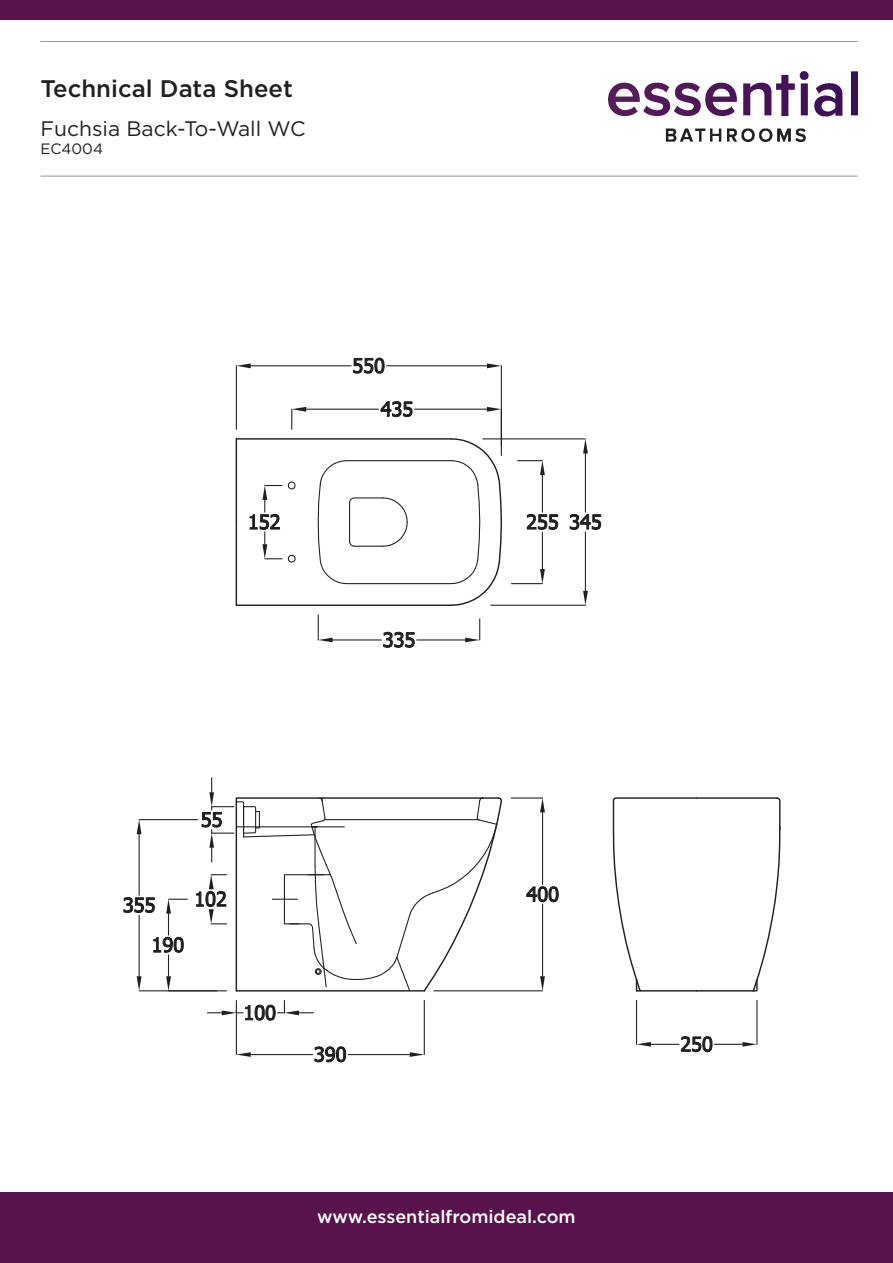
<style>
.page{position:relative;width:893px;height:1263px;background:#fff}
.page>*{position:absolute;margin:0;border:0;box-sizing:border-box;transform-origin:0 0}
.t1{font:500 24px "Gotham HTF";color:#231f20}
.t2{font:21px "Gotham HTF";color:#231f20}
.t3{font:500 18px "Gotham HTF";color:#fff}
.t4{font:15px "Gotham HTF";color:#231f20}
</style>
<div class="page">
<div style="left:0;top:1193px;width:893px;height:70px;background:#58134d"></div>
<hr style="left:40px;top:41px;width:817px;height:1px;background:#939598">
<hr style="left:40px;top:176px;width:817px;height:1px;background:#939598">
<div style="left:0;top:0;width:893px;height:20px;background:#58134d"></div>
<img style="left:608px;top:71px;width:249px;height:70px">
<hr style="left:697px;top:990px;width:56px;height:1px;background:#231f20">
<hr style="left:697px;top:797px;width:80px;height:2px;background:#231f20">
<svg style="left:751px;top:797px;width:30px;height:195px"></svg>
<hr style="left:236px;top:438px;width:215px;height:2px;background:#231f20">
<hr style="left:236px;top:439px;width:1px;height:83px;background:#231f20">
<hr style="left:236px;top:604px;width:215px;height:2px;background:#231f20">
<hr style="left:236px;top:522px;width:1px;height:83px;background:#231f20">
<svg style="left:612px;top:797px;width:86px;height:195px"></svg>
<hr style="left:236px;top:366px;width:1px;height:63px;background:#231f20">
<hr style="left:501px;top:366px;width:1px;height:89px;background:#231f20">
<hr style="left:251px;top:365px;width:100px;height:1px;background:#231f20">
<hr style="left:386px;top:365px;width:101px;height:1px;background:#231f20">
<svg style="left:236px;top:363px;width:15px;height:5px"></svg>
<svg style="left:487px;top:363px;width:14px;height:5px"></svg>
<svg style="left:353px;top:358px;width:31px;height:15px"></svg>
<hr style="left:483px;top:438px;width:102px;height:1px;background:#231f20">
<hr style="left:491px;top:605px;width:94px;height:1px;background:#231f20">
<hr style="left:585px;top:453px;width:1px;height:59px;background:#231f20">
<hr style="left:585px;top:532px;width:1px;height:59px;background:#231f20">
<svg style="left:583px;top:439px;width:5px;height:14px"></svg>
<svg style="left:583px;top:591px;width:5px;height:14px"></svg>
<svg style="left:570px;top:514px;width:31px;height:16px"></svg>
<hr style="left:333px;top:639px;width:48px;height:1px;background:#231f20">
<hr style="left:417px;top:639px;width:48px;height:1px;background:#231f20">
<svg style="left:318px;top:615px;width:15px;height:27px"></svg>
<svg style="left:465px;top:619px;width:15px;height:23px"></svg>
<svg style="left:383px;top:632px;width:31px;height:15px"></svg>
<hr style="left:511px;top:583px;width:31px;height:1px;background:#231f20">
<hr style="left:542px;top:475px;width:1px;height:37px;background:#231f20">
<hr style="left:542px;top:532px;width:1px;height:37px;background:#231f20">
<svg style="left:518px;top:460px;width:27px;height:15px"></svg>
<svg style="left:540px;top:569px;width:5px;height:15px"></svg>
<svg style="left:527px;top:514px;width:31px;height:16px"></svg>
<hr style="left:306px;top:409px;width:73px;height:1px;background:#231f20">
<hr style="left:415px;top:409px;width:72px;height:1px;background:#231f20">
<svg style="left:291px;top:407px;width:15px;height:22px"></svg>
<svg style="left:487px;top:407px;width:14px;height:5px"></svg>
<svg style="left:381px;top:401px;width:31px;height:16px"></svg>
<svg style="left:250px;top:481px;width:46px;height:82px"></svg>
<hr style="left:511px;top:797px;width:32px;height:1px;background:#231f20">
<hr style="left:434px;top:990px;width:109px;height:1px;background:#231f20">
<hr style="left:542px;top:812px;width:1px;height:72px;background:#231f20">
<hr style="left:542px;top:904px;width:1px;height:72px;background:#231f20">
<svg style="left:540px;top:798px;width:5px;height:14px"></svg>
<svg style="left:540px;top:976px;width:5px;height:15px"></svg>
<svg style="left:526px;top:886px;width:33px;height:16px"></svg>
<hr style="left:636px;top:1000px;width:1px;height:44px;background:#231f20">
<hr style="left:756px;top:1000px;width:1px;height:44px;background:#231f20">
<svg style="left:636px;top:1036px;width:121px;height:16px"></svg>
<hr style="left:139px;top:819px;width:58px;height:1px;background:#231f20">
<hr style="left:139px;top:990px;width:78px;height:1px;background:#231f20">
<hr style="left:139px;top:834px;width:1px;height:61px;background:#231f20">
<svg style="left:137px;top:820px;width:4px;height:14px"></svg>
<svg style="left:124px;top:897px;width:63px;height:94px"></svg>
<svg style="left:196px;top:778px;width:307px;height:214px"></svg>
<hr style="left:236px;top:1000px;width:1px;height:54px;background:#231f20">
<hr style="left:424px;top:1000px;width:1px;height:54px;background:#231f20">
<hr style="left:251px;top:1054px;width:61px;height:1px;background:#231f20">
<hr style="left:348px;top:1054px;width:62px;height:1px;background:#231f20">
<svg style="left:236px;top:1052px;width:15px;height:5px"></svg>
<svg style="left:410px;top:1052px;width:14px;height:5px"></svg>
<svg style="left:315px;top:1047px;width:31px;height:15px"></svg>
<svg style="left:207px;top:1000px;width:106px;height:20px"></svg>
<svg style="left:317px;top:437px;width:186px;height:169px"></svg>
<h1 class="t1" style="left:40px;top:74px;width:254px">Technical Data Sheet</h1>
<p class="t2" style="left:40px;top:117px;width:267px">Fuchsia Back-To-Wall WC</p>
<p class="t4" style="left:40px;top:140px;width:64px">EC4004</p>
<p class="t3" style="left:317px;top:1206px;width:260px">www.essentialfromideal.com</p>
</div>
